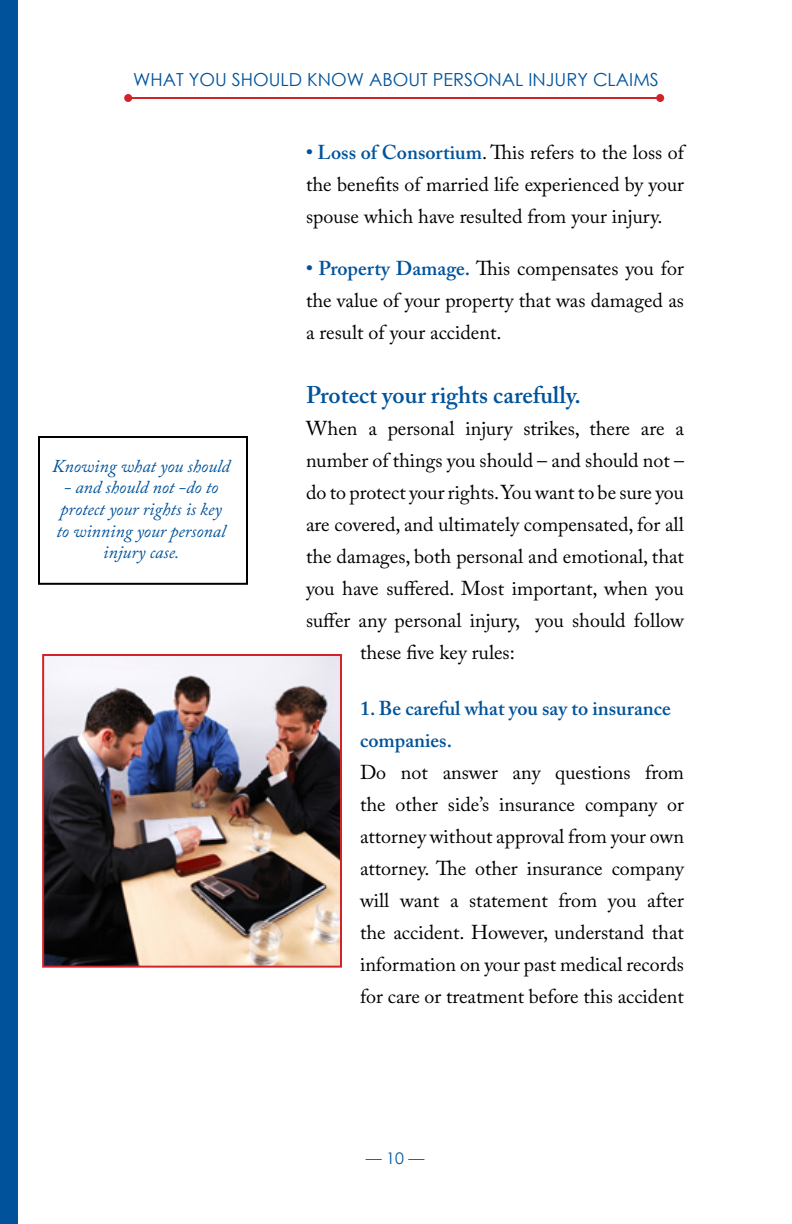
<style>
.page{position:relative;width:792px;height:1224px;background:#fff}
.page>*{position:absolute;margin:0;border:0;box-sizing:border-box;transform-origin:0 0}
.t1{font:600 24px "Adobe Caslon Pro";color:#00539b}
.t2{font:20px/32px "Adobe Caslon Pro";color:#000;text-align:justify}
.t3{font:italic 18px/21.6px "Adobe Caslon Pro";color:#00539b;text-align:center}
.t4{font:18px "Century Gothic";color:#00539b}
.t5{font:16px "Century Gothic";color:#d2232a}
.s1{font-weight:600;color:#00539b}
.s2{color:#00539b}
</style>
<div class="page">
<div style="left:0;top:0;width:18px;height:1224px;background:#00539b"></div>
<img style="left:45px;top:657px;width:294px;height:308px">
<div style="left:42px;top:654px;width:300px;height:314px;border:2px solid #d2232a"></div>
<hr style="left:128px;top:97px;width:532px;height:2px;background:#d2232a">
<div style="left:124px;top:94px;width:8px;height:8px;background:#d2232a;border-radius:50%"></div>
<div style="left:656px;top:94px;width:8px;height:8px;background:#d2232a;border-radius:50%"></div>
<div style="left:38px;top:436px;width:210px;height:149px;border:2px solid #000"></div>
<p class="t4" style="left:133px;top:66px;width:525px">WHAT YOU SHOULD KNOW ABOUT PERSONAL INJURY CLAIMS</p>
<p class="t3" style="left:52px;top:455px;width:180px">Knowing what you should</p>
<p class="t3" style="left:56px;top:476px;width:171px">- and should not -do to protect your rights is key to winning your personal injury case.</p>
<p class="t2" style="left:306px;top:136px;width:380px"><span class="s1">• Loss of Consortium</span>. This refers to the loss of the benefits of married life experienced by your spouse which have resulted from your injury.</p>
<p class="t2" style="left:306px;top:252px;width:380px"><span class="s1">• Property Damage.</span> This compensates you for the value of your property that was damaged as a result of your accident.</p>
<p class="t1" style="left:306px;top:380px;width:276px">Protect your rights carefully.</p>
<p class="t2" style="left:306px;top:412px;width:379px">When a personal injury strikes, there are a</p>
<p class="t2" style="left:306px;top:444px;width:380px">number of things you should – and should not –</p>
<p class="t2" style="left:306px;top:476px;width:379px">do to protect your rights. You want to be sure you</p>
<p class="t2" style="left:306px;top:508px;width:379px">are covered, and ultimately compensated, for all</p>
<p class="t2" style="left:306px;top:540px;width:380px">the damages, both personal and emotional, that</p>
<p class="t2" style="left:306px;top:572px;width:379px">you have suffered. Most important, when you</p>
<p class="t2" style="left:306px;top:604px;width:380px">suffer any personal injury, you should follow</p>
<p class="t2" style="left:360px;top:636px;width:156px">these five key rules:</p>
<p class="t2" style="left:360px;top:692px;width:326px;text-align:left"><span class="s1">1. Be careful what you say to insurance companies.<br></span>Do not answer any questions from the other side’s insurance company or attorney without approval from your own attorney. The other insurance company will want a statement from you after the accident. However, understand that information on your past medical records for care or treatment before this accident</p>
<p class="t5" style="left:366px;top:1147px;width:60px">— <span class="s2">10</span> —</p>
</div>
